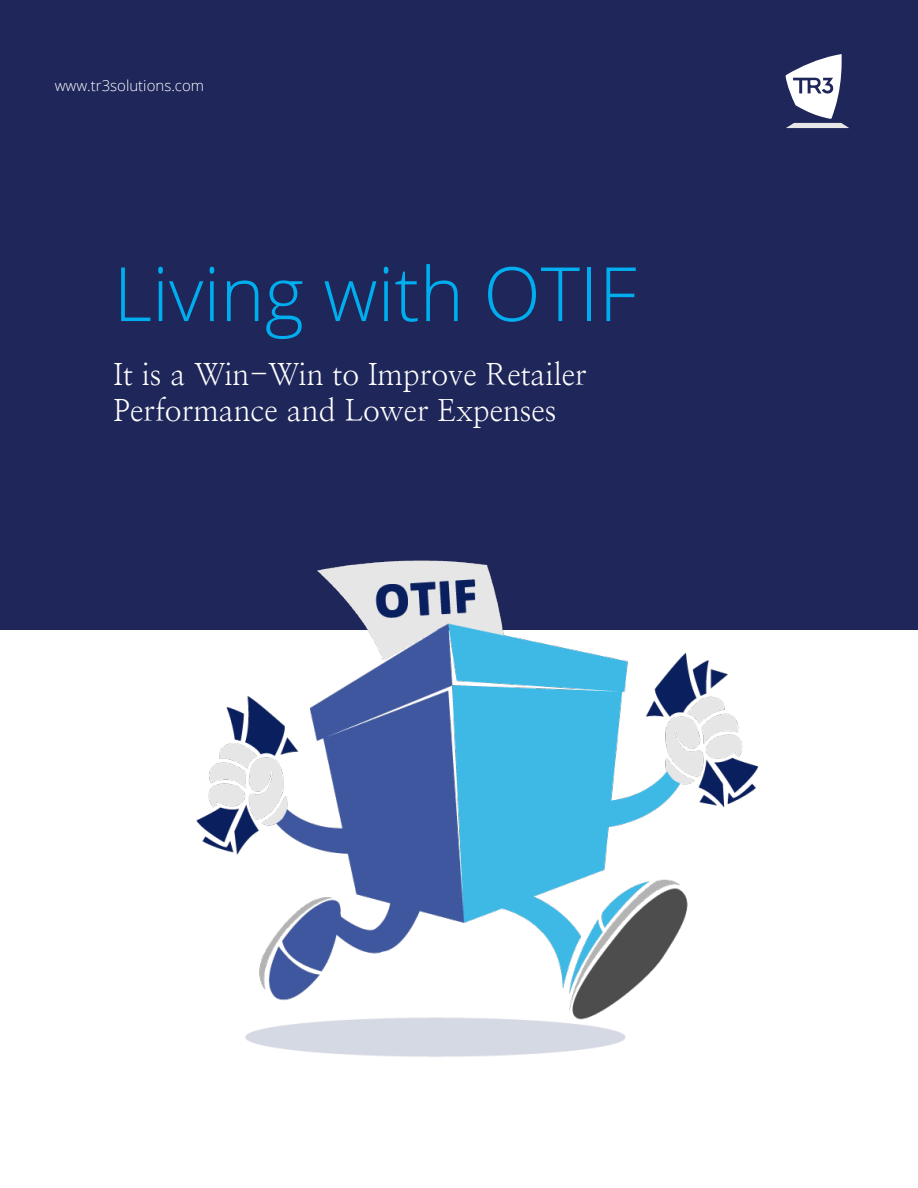
<style>
.page{position:relative;width:918px;height:1188px;background:#fff}
.page>*{position:absolute;margin:0;border:0;box-sizing:border-box;transform-origin:0 0}
.t1{font:300 75px "Open Sans";color:#00aeef}
.t2{font:30px/36px "Nanum Myeongjo";color:#fff}
.Paragraph{font:300 15px "Open Sans";color:#fff}
</style>
<div class="page">
<div style="left:0;top:0;width:918px;height:630px;background:#1e265a"></div>
<svg style="left:786px;top:54px;width:63px;height:74px"></svg>
<img style="left:196px;top:560px;width:563px;height:497px">
<p class="Paragraph" style="left:55px;top:75px;width:151px">www.tr3solutions.com</p>
<p class="t1" style="left:114px;top:242px;width:524px">Living with OTIF</p>
<p class="t2" style="left:114px;top:357px;width:475px">It is a Win-Win to Improve Retailer<br>Performance and Lower Expenses</p>
</div>
